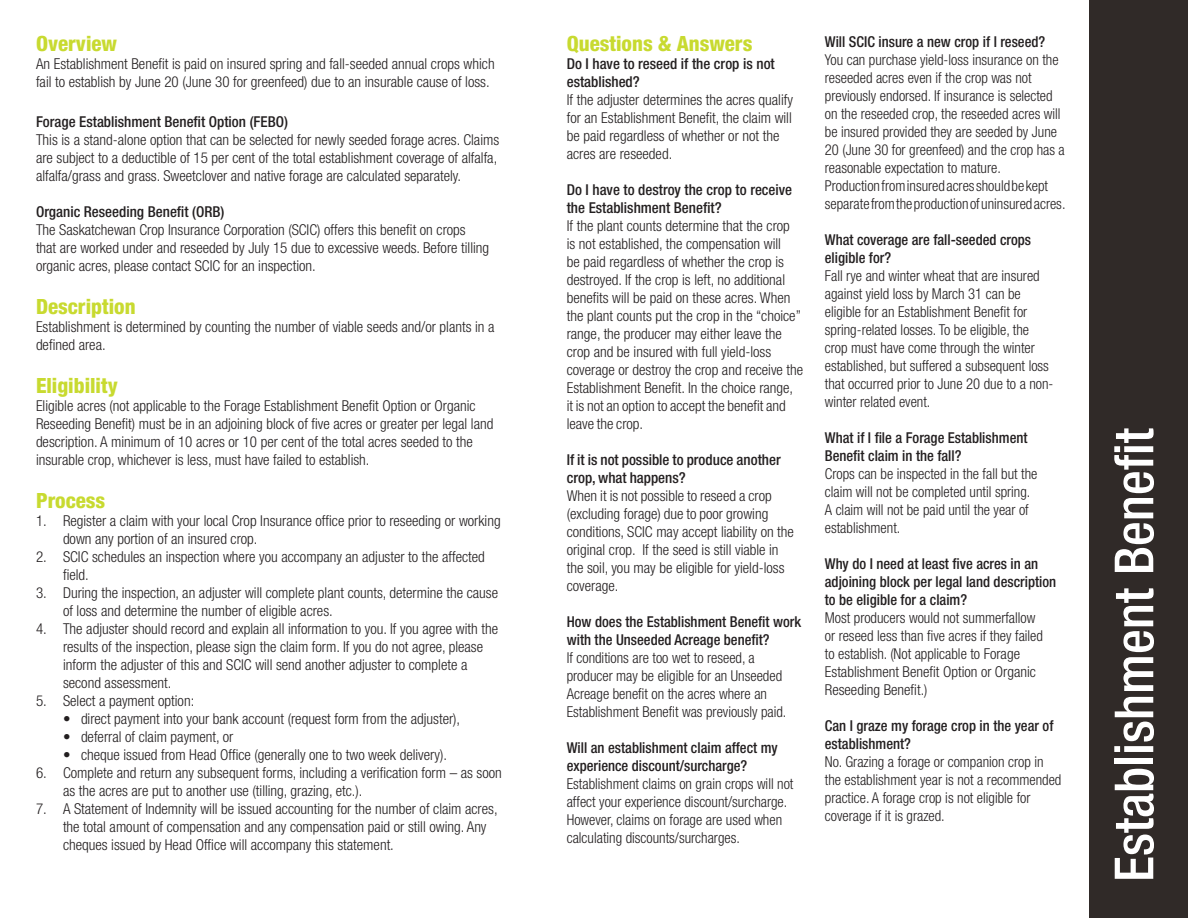
<style>
.page{position:relative;width:1188px;height:918px;background:#fff}
.page>*{position:absolute;margin:0;border:0;box-sizing:border-box;transform-origin:0 0}
.t1{font:500 condensed 54px "Helvetica Neue LT Std";color:#fff}
.t2{font:800 condensed 21px "Helvetica Neue LT Std";color:#c8da30}
.t3{font:300 condensed 15px/18px "Helvetica Neue LT Std";color:#231f20}
.t4{font:500 condensed 15px/18px "Helvetica Neue LT Std";color:#231f20}
</style>
<div class="page">
<div style="left:1089px;top:0;width:99px;height:918px;background:#302a28"></div>
<p class="t2" style="left:36px;top:31px;width:83px">Overview</p>
<p class="t3" style="left:36px;top:55px;width:460px">An Establishment Benefit is paid on insured spring and fall-seeded annual crops which fail to establish by June 20 (June 30 for greenfeed) due to an insurable cause of loss.</p>
<p class="t4" style="left:36px;top:112px;width:254px">Forage Establishment Benefit Option (FEBO)</p>
<p class="t3" style="left:36px;top:130px;width:465px">This is a stand-alone option that can be selected for newly seeded forage acres. Claims are subject to a deductible of 15 per cent of the total establishment coverage of alfalfa, alfalfa/grass and grass. Sweetclover and native forage are calculated separately.</p>
<p class="t4" style="left:36px;top:202px;width:190px">Organic Reseeding Benefit (ORB)</p>
<p class="t3" style="left:36px;top:220px;width:455px">The Saskatchewan Crop Insurance Corporation (SCIC) offers this benefit on crops that are worked under and reseeded by July 15 due to excessive weeds. Before tilling organic acres, please contact SCIC for an inspection.</p>
<p class="t2" style="left:36px;top:293px;width:101px">Description</p>
<p class="t3" style="left:36px;top:317px;width:460px">Establishment is determined by counting the number of viable seeds and/or plants in a defined area.</p>
<p class="t2" style="left:36px;top:373px;width:83px">Eligibility</p>
<p class="t3" style="left:36px;top:397px;width:459px">Eligible acres (not applicable to the Forage Establishment Benefit Option or Organic Reseeding Benefit) must be in an adjoining block of five acres or greater per legal land description. A minimum of 10 acres or 10 per cent of the total acres seeded to the insurable crop, whichever is less, must have failed to establish.</p>
<p class="t2" style="left:36px;top:488px;width:71px">Process</p>
<p class="t3" style="left:63px;top:512px;width:439px;text-indent:-27px">1. Register a claim with your local Crop Insurance office prior to reseeding or working down any portion of an insured crop.</p>
<p class="t3" style="left:63px;top:548px;width:423px;text-indent:-27px">2. SCIC schedules an inspection where you accompany an adjuster to the affected field.</p>
<p class="t3" style="left:63px;top:584px;width:437px;text-indent:-27px">3. During the inspection, an adjuster will complete plant counts, determine the cause of loss and determine the number of eligible acres.</p>
<p class="t3" style="left:63px;top:620px;width:437px;text-indent:-27px">4. The adjuster should record and explain all information to you. If you agree with the results of the inspection, please sign the claim form. If you do not agree, please inform the adjuster of this and SCIC will send another adjuster to complete a second assessment.</p>
<p class="t3" style="left:36px;top:692px;width:160px">5. Select a payment option:</p>
<p class="t3" style="left:63px;top:710px;width:399px">• direct payment into your bank account (request form from the adjuster),</p>
<p class="t3" style="left:63px;top:728px;width:172px">• deferral of claim payment, or</p>
<p class="t3" style="left:63px;top:746px;width:386px">• cheque issued from Head Office (generally one to two week delivery).</p>
<p class="t3" style="left:63px;top:764px;width:440px;text-indent:-27px">6. Complete and return any subsequent forms, including a verification form – as soon as the acres are put to another use (tilling, grazing, etc.).</p>
<p class="t3" style="left:63px;top:800px;width:436px;text-indent:-27px">7. A Statement of Indemnity will be issued accounting for the number of claim acres, the total amount of compensation and any compensation paid or still owing. Any cheques issued by Head Office will accompany this statement.</p>
<p class="t2" style="left:567px;top:31px;width:187px">Questions &amp; Answers</p>
<p class="t4" style="left:567px;top:54px;width:210px">Do I have to reseed if the crop is not established?</p>
<p class="t3" style="left:567px;top:91px;width:228px">If the adjuster determines the acres qualify for an Establishment Benefit, the claim will be paid regardless of whether or not the acres are reseeded.</p>
<p class="t4" style="left:567px;top:180px;width:227px">Do I have to destroy the crop to receive the Establishment Benefit?</p>
<p class="t3" style="left:567px;top:217px;width:236px">If the plant counts determine that the crop is not established, the compensation will<br>be paid regardless of whether the crop is destroyed. If the crop is left, no additional benefits will be paid on these acres. When the plant counts put the crop in the “choice” range, the producer may either leave the crop and be insured with full yield-loss</p>
<p class="t3" style="left:567px;top:361px;width:238px">coverage or destroy the crop and receive the Establishment Benefit. In the choice range, it is not an option to accept the benefit and leave the crop.</p>
<p class="t4" style="left:567px;top:450px;width:216px">If it is not possible to produce another crop, what happens?</p>
<p class="t3" style="left:567px;top:487px;width:229px">When it is not possible to reseed a crop (excluding forage) due to poor growing conditions, SCIC may accept liability on the original crop. If the seed is still viable in the soil, you may be eligible for yield-loss coverage.</p>
<p class="t4" style="left:567px;top:612px;width:236px">How does the Establishment Benefit work with the Unseeded Acreage benefit?</p>
<p class="t3" style="left:567px;top:649px;width:190px">If conditions are too wet to reseed, a</p>
<p class="t3" style="left:567px;top:667px;width:221px">producer may be eligible for an Unseeded<br>Acreage benefit on the acres where an<br>Establishment Benefit was previously paid.</p>
<p class="t4" style="left:567px;top:738px;width:213px">Will an establishment claim affect my</p>
<p class="t4" style="left:567px;top:756px;width:182px">experience discount/surcharge?</p>
<p class="t3" style="left:567px;top:775px;width:228px">Establishment claims on grain crops will not affect your experience discount/surcharge.<br>However, claims on forage are used when calculating discounts/surcharges.</p>
<p class="t4" style="left:825px;top:32px;width:222px">Will SCIC insure a new crop if I reseed?</p>
<p class="t3" style="left:825px;top:50px;width:235px">You can purchase yield-loss insurance on the reseeded acres even if the crop was not</p>
<p class="t3" style="left:825px;top:86px;width:242px">previously endorsed. If insurance is selected on the reseeded crop, the reseeded acres will be insured provided they are seeded by June 20 (June 30 for greenfeed) and the crop has a reasonable expectation to mature.<br>Production from insured acres should be kept separate from the production of uninsured acres.</p>
<p class="t4" style="left:825px;top:230px;width:208px">What coverage are fall-seeded crops eligible for?</p>
<p class="t3" style="left:825px;top:266px;width:216px">Fall rye and winter wheat that are insured against yield loss by March 31 can be</p>
<p class="t3" style="left:825px;top:302px;width:230px">eligible for an Establishment Benefit for spring-related losses. To be eligible, the crop must have come through the winter established, but suffered a subsequent loss that occurred prior to June 20 due to a non&shy;winter related event.</p>
<p class="t4" style="left:825px;top:428px;width:204px">What if I file a Forage Establishment<br>Benefit claim in the fall?</p>
<p class="t3" style="left:825px;top:464px;width:214px">Crops can be inspected in the fall but the claim will not be completed until spring.<br>A claim will not be paid until the year of establishment.</p>
<p class="t4" style="left:825px;top:554px;width:215px">Why do I need at least five acres in an</p>
<p class="t4" style="left:825px;top:572px;width:233px">adjoining block per legal land description to be eligible for a claim?</p>
<p class="t3" style="left:825px;top:608px;width:220px">Most producers would not summerfallow or reseed less than five acres if they failed to establish. (Not applicable to Forage Establishment Benefit Option or Organic Reseeding Benefit.)</p>
<p class="t4" style="left:825px;top:716px;width:230px">Can I graze my forage crop in the year of establishment?</p>
<p class="t3" style="left:825px;top:752px;width:238px">No. Grazing a forage or companion crop in the establishment year is not a recommended practice. A forage crop is not eligible for coverage if it is grazed.</p>
<p class="t1" style="left:1102px;top:882px;width:455px;rotate:-90deg">Establishment Benefit</p>
</div>
